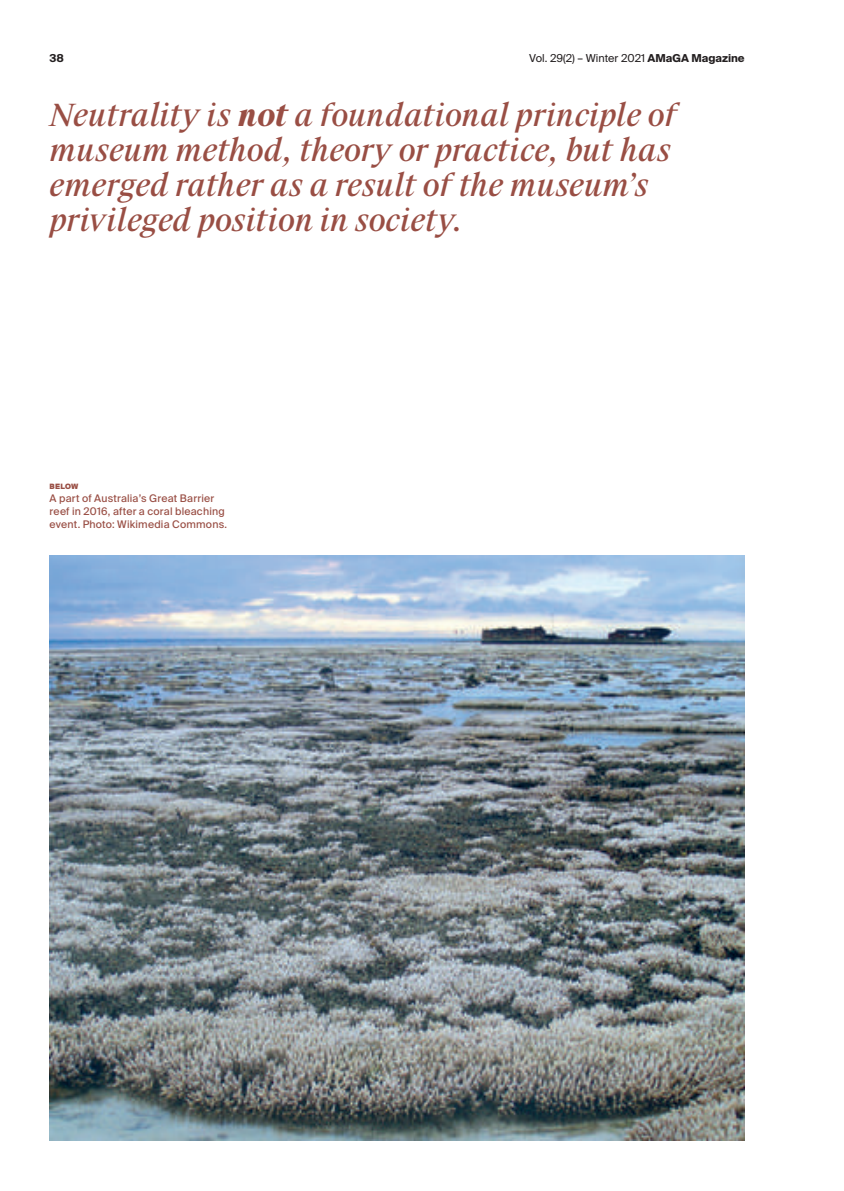
<style>
.page{position:relative;width:844px;height:1191px;background:#fff}
.page>*{position:absolute;margin:0;border:0;box-sizing:border-box;transform-origin:0 0}
.t1{font:italic 30.62px/35px "Suisse Works";letter-spacing:-.01em;color:#994e44}
.t2{font:10.85px "Suisse Intl";color:#231f20}
.t3{font:700 10.85px "Suisse Intl";color:#231f20}
.t4{font:10.5px/13.1px "Suisse Intl";letter-spacing:.02em;color:#994e44}
.t5{font:900 7.35px "Suisse Intl";letter-spacing:.03em;color:#994e44}
.s1{font-weight:700}
</style>
<div class="page">
<img style="left:50px;top:556px;width:694px;height:584px">
<p class="t3" style="left:50px;top:52px;width:16px">38</p>
<p class="t2" style="left:529px;top:52px;width:217px">Vol. 29(2) – Winter 2021 <span class="s1">AMaGA Magazine</span></p>
<p class="t1" style="left:50px;top:98px;width:629px">Neutrality is <span class="s1">not</span> a foundational principle of museum method, theory or practice, but has emerged rather as a result of the museum’s privileged position in society.</p>
<p class="t5" style="left:50px;top:482px;width:30px">BELOW</p>
<p class="t4" style="left:50px;top:491px;width:179px">A part of Australia’s Great Barrier reef in 2016, after a coral bleaching event. Photo: Wikimedia Commons.</p>
</div>
